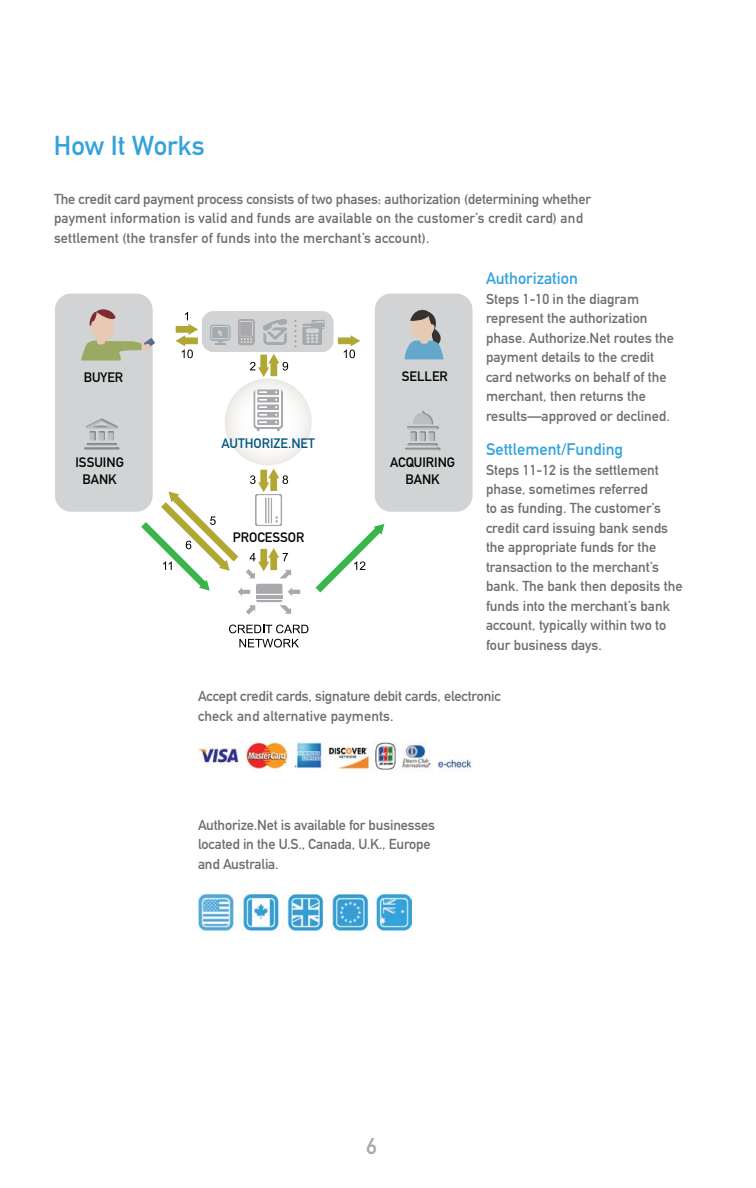
<style>
.page{position:relative;width:756px;height:1188px;background:#fff}
.page>*{position:absolute;margin:0;border:0;box-sizing:border-box;transform-origin:0 0}
.t1{font:27px "DIN Mittelschrift";color:#33a3dc}
.t2{font:22.5px "DIN Mittelschrift";color:#a7a9ac}
.t3{font:16.5px "DIN Mittelschrift";color:#33a3dc}
.t4{font:14.25px/19.5px "DIN Mittelschrift";color:#6d6e71}
.t5{font:13.5px/17px "DIN Mittelschrift";color:#000;text-align:center}
.t6{font:13.5px "DIN Mittelschrift";color:#005581}
</style>
<div class="page">
<div style="left:202px;top:311px;width:132px;height:41px;background:#d1d3d4;border-radius:11px"></div>
<div style="left:55px;top:294px;width:98px;height:218px;background:#d1d3d4;border-radius:16px"></div>
<div style="left:375px;top:294px;width:98px;height:218px;background:#d1d3d4;border-radius:16px"></div>
<div style="left:225px;top:378px;width:87px;height:87px;background:linear-gradient(to right,#f6f5f3,#f7f6f5);border-radius:43px"></div>
<div style="left:338px;top:337px;width:14px;height:7px;background:#b0a734"></div>
<svg style="left:405px;top:309px;width:39px;height:50px"></svg>
<svg style="left:81px;top:306px;width:74px;height:54px"></svg>
<svg style="left:229px;top:625px;width:79px;height:8px"></svg>
<svg style="left:239px;top:639px;width:60px;height:9px"></svg>
<svg style="left:175px;top:312px;width:23px;height:46px"></svg>
<svg style="left:344px;top:335px;width:16px;height:23px"></svg>
<svg style="left:250px;top:354px;width:38px;height:23px"></svg>
<svg style="left:315px;top:524px;width:70px;height:69px"></svg>
<svg style="left:84px;top:419px;width:36px;height:31px"></svg>
<svg style="left:238px;top:319px;width:17px;height:26px"></svg>
<svg style="left:302px;top:320px;width:23px;height:25px"></svg>
<svg style="left:210px;top:325px;width:20px;height:20px"></svg>
<svg style="left:405px;top:411px;width:36px;height:40px"></svg>
<svg style="left:295px;top:320px;width:1px;height:27px"></svg>
<svg style="left:253px;top:389px;width:30px;height:42px"></svg>
<svg style="left:134px;top:469px;width:166px;height:146px"></svg>
<svg style="left:263px;top:319px;width:24px;height:26px"></svg>
<img style="left:198px;top:742px;width:274px;height:30px">
<img style="left:198px;top:895px;width:214px;height:36px">
<h1 class="t1" style="left:54px;top:130px;width:152px">How It Works</h1>
<p class="t4" style="left:54px;top:189px;width:538px">The credit card payment process consists of two phases: authorization (determining whether payment information is valid and funds are available on the customer’s credit card) and settlement (the transfer of funds into the merchant’s account).</p>
<p class="t3" style="left:486px;top:269px;width:93px">Authorization</p>
<p class="t4" style="left:486px;top:289px;width:190px">Steps 1-10 in the diagram represent the authorization phase. Authorize.Net routes the payment details to the credit card networks on behalf of the merchant, then returns the results—approved or declined.</p>
<p class="t3" style="left:486px;top:440px;width:139px">Settlement/Funding</p>
<p class="t4" style="left:486px;top:460px;width:198px">Steps 11-12 is the settlement phase, sometimes referred<br>to as funding. The customer’s credit card issuing bank sends the appropriate funds for the transaction to the merchant’s bank. The bank then deposits the funds into the merchant’s bank account, typically within two to four business days.</p>
<p class="t4" style="left:198px;top:687px;width:304px">Accept credit cards, signature debit cards, electronic check and alternative payments.</p>
<p class="t5" style="left:84px;top:369px;width:41px">BUYER</p>
<p class="t5" style="left:402px;top:368px;width:48px">SELLER</p>
<p class="t6" style="left:222px;top:435px;width:95px">AUTHORIZE.NET</p>
<p class="t5" style="left:75px;top:454px;width:50px">ISSUING<br>BANK</p>
<p class="t5" style="left:390px;top:454px;width:66px">ACQUIRING<br>BANK</p>
<p class="t5" style="left:233px;top:529px;width:73px">PROCESSOR</p>
<p class="t4" style="left:198px;top:815px;width:239px">Authorize.Net is available for businesses located in the U.S., Canada, U.K., Europe and Australia.</p>
<h2 class="t2" style="left:366px;top:1133px;width:12px">6</h2>
</div>
